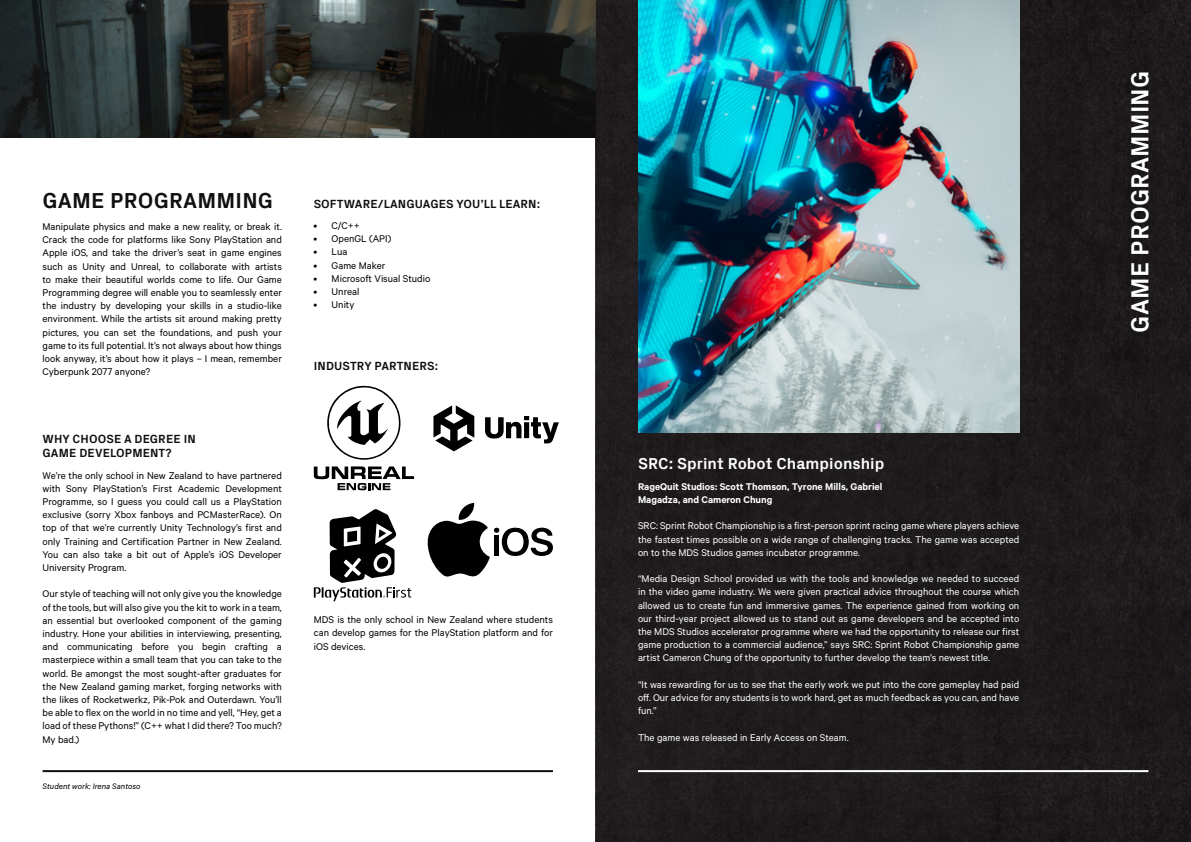
<style>
.page{position:relative;width:1191px;height:842px;background:#fff}
.page>*{position:absolute;margin:0;border:0;box-sizing:border-box;transform-origin:0 0}
.t1{font:700 25px "Px Grotesk";letter-spacing:.01em;color:#fff}
.t2{font:700 22px "Px Grotesk";letter-spacing:.01em;color:#111010}
.t3{font:700 16px "Px Grotesk";color:#fff}
.t4{font:700 12px/14.4px "Px Grotesk";letter-spacing:.01em;color:#111010}
.t5{font:11px/13.2px "Calibre";color:#000;text-align:justify}
.t6{font:11px/13.2px "Calibre";color:#fff;text-align:justify}
.t7{font:600 11px/13.2px "Calibre";color:#fff}
.t8{font:italic 9px "Calibre";color:#000}
</style>
<div class="page">
<div style="left:596px;top:0;width:595px;height:842px;background:#1e1b1c"></div>
<img style="left:638px;top:0;width:381px;height:432px">
<hr style="left:638px;top:770px;width:510px;height:2px;background:#fff">
<hr style="left:43px;top:770px;width:510px;height:2px;background:#111010">
<img style="left:0;top:0;width:595px;height:137px">
<svg style="left:314px;top:509px;width:97px;height:92px"></svg>
<svg style="left:314px;top:466px;width:100px;height:24px"></svg>
<svg style="left:327px;top:385px;width:74px;height:75px"></svg>
<svg style="left:433px;top:405px;width:41px;height:46px"></svg>
<svg style="left:485px;top:416px;width:74px;height:27px"></svg>
<svg style="left:427px;top:503px;width:126px;height:74px"></svg>
<h2 class="t2" style="left:43px;top:184px;width:232px">GAME PROGRAMMING</h2>
<p class="t5" style="left:43px;top:220px;width:241px">Manipulate physics and make a new reality, or break it.<br>Crack the code for platforms like Sony PlayStation and Apple iOS, and take the driver’s seat in game engines such as Unity and Unreal, to collaborate with artists to make their beautiful worlds come to life. Our Game Programming degree will enable you to seamlessly enter the industry by developing your skills in a studio-like environment. While the artists sit around making pretty pictures, you can set the foundations, and push your game to its full potential. It’s not always about how things look anyway, it’s about how it plays – I mean, remember Cyberpunk 2077 anyone?</p>
<p class="t4" style="left:43px;top:431px;width:155px">WHY CHOOSE A DEGREE IN<br>GAME DEVELOPMENT?</p>
<p class="t5" style="left:43px;top:468px;width:241px">We’re the only school in New Zealand to have partnered with Sony PlayStation’s First Academic Development Programme, so I guess you could call us a PlayStation exclusive (sorry Xbox fanboys and PCMasterRace). On top of that we’re currently Unity Technology’s first and only Training and Certification Partner in New Zealand.<br>You can also take a bit out of Apple’s iOS Developer University Program.</p>
<p class="t5" style="left:43px;top:587px;width:241px">Our style of teaching will not only give you the knowledge of the tools, but will also give you the kit to work in a team, an essential but overlooked component of the gaming industry. Hone your abilities in interviewing, presenting, and communicating before you begin crafting a masterpiece within a small team that you can take to the world. Be amongst the most sought-after graduates for the New Zealand gaming market, forging networks with the likes of Rocketwerkz, Pik-Pok and Outerdawn. You’ll be able to flex on the world in no time and yell, “Hey, get a load of these Pythons!” (C++ what I did there? Too much?<br>My bad.)</p>
<p class="t8" style="left:43px;top:781px;width:99px">Student work: Irena Santoso</p>
<p class="t4" style="left:314px;top:196px;width:228px">SOFTWARE/LANGUAGES YOU’LL LEARN:</p>
<p class="t5" style="left:314px;top:218px;width:48px">• C/C++</p>
<p class="t5" style="left:314px;top:232px;width:79px">• OpenGL (API)</p>
<p class="t5" style="left:314px;top:245px;width:35px">• Lua</p>
<p class="t5" style="left:314px;top:258px;width:73px">• Game Maker</p>
<p class="t5" style="left:314px;top:271px;width:118px">• Microsoft Visual Studio</p>
<p class="t5" style="left:314px;top:284px;width:47px">• Unreal</p>
<p class="t5" style="left:314px;top:298px;width:42px">• Unity</p>
<p class="t4" style="left:314px;top:358px;width:126px">INDUSTRY PARTNERS:</p>
<p class="t5" style="left:314px;top:613px;width:241px">MDS is the only school in New Zealand where students can develop games for the PlayStation platform and for iOS devices.</p>
<h3 class="t3" style="left:638px;top:451px;width:248px">SRC: Sprint Robot Championship</h3>
<p class="t7" style="left:638px;top:479px;width:246px">RageQuit Studios: Scott Thomson, Tyrone Mills, Gabriel<br>Magadza, and Cameron Chung</p>
<p class="t6" style="left:638px;top:519px;width:383px">SRC: Sprint Robot Championship is a first-person sprint racing game where players achieve the fastest times possible on a wide range of challenging tracks. The game was accepted on to the MDS Studios games incubator programme.</p>
<p class="t6" style="left:638px;top:572px;width:383px">“Media Design School provided us with the tools and knowledge we needed to succeed in the video game industry. We were given practical advice throughout the course which allowed us to create fun and immersive games. The experience gained from working on our third-year project allowed us to stand out as game developers and be accepted into the MDS Studios accelerator programme where we had the opportunity to release our first game production to a commercial audience,” says SRC: Sprint Robot Championship game artist Cameron Chung of the opportunity to further develop the team’s newest title.</p>
<p class="t6" style="left:638px;top:677px;width:383px">“It was rewarding for us to see that the early work we put into the core gameplay had paid off. Our advice for any students is to work hard, get as much feedback as you can, and have fun.”</p>
<p class="t6" style="left:638px;top:730px;width:212px">The game was released in Early Access on Steam.</p>
<h1 class="t1" style="left:1121px;top:333px;width:263px;rotate:-90deg">GAME PROGRAMMING</h1>
</div>
